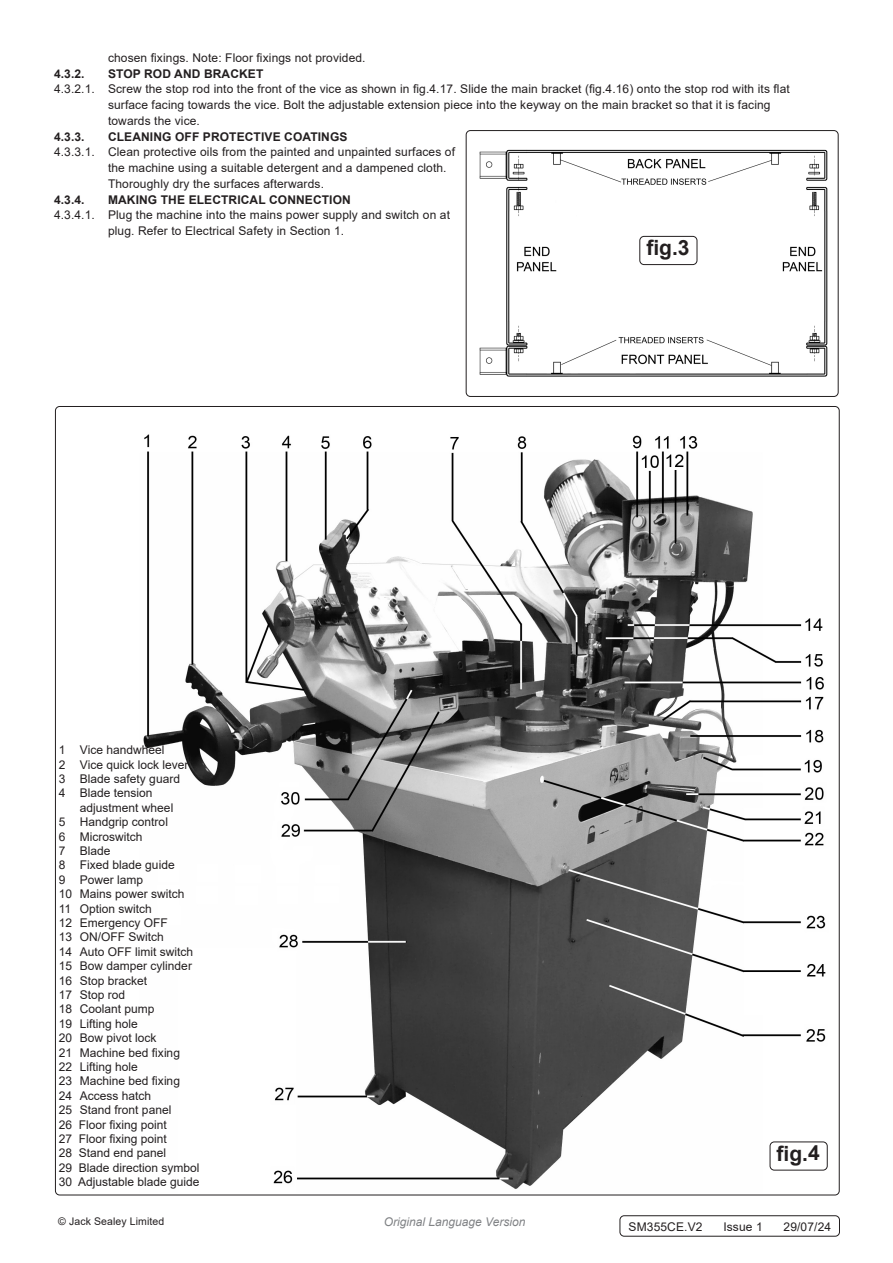
<style>
.page{position:relative;width:893px;height:1263px;background:#fff}
.page>*{position:absolute;margin:0;border:0;box-sizing:border-box;transform-origin:0 0}
.t1{font:700 21px "Arial";color:#231f20}
.Body{font:12px/15.8px "Arial";letter-spacing:.01em;color:#231f20}
.t2{font:700 12px "Arial";letter-spacing:.01em;color:#231f20}
.Body__Footer{font:12px "Arial";letter-spacing:.01em;color:#231f20}
.t3{font:italic 12px "Arial";color:#808285}
.Body__Justified__7pt{font:10.5px "Arial";letter-spacing:.01em;color:#231f20}
</style>
<div class="page">
<img style="left:479px;top:149px;width:349px;height:228px">
<div style="left:466px;top:130px;width:372px;height:267px;border:1px solid #231f20;border-radius:4px"></div>
<img style="left:143px;top:434px;width:685px;height:755px">
<div style="left:770px;top:1142px;width:57px;height:28px;background:#fff;border-radius:4px"></div>
<div style="left:770px;top:1141px;width:58px;height:29px;border:1px solid #231f20;border-radius:4px"></div>
<div style="left:620px;top:1215px;width:220px;height:21px;border:1px solid #231f20;border-radius:4px"></div>
<div style="left:640px;top:236px;width:57px;height:29px;background:#fff;border-radius:4px"></div>
<div style="left:639px;top:236px;width:58px;height:29px;border:1px solid #231f20;border-radius:4px"></div>
<p class="Body" style="left:108px;top:50px;width:259px">chosen fixings. Note: Floor fixings not provided.</p>
<p class="t2" style="left:54px;top:65px;width:32px">4.3.2.</p>
<p class="t2" style="left:108px;top:65px;width:157px">STOP ROD AND BRACKET</p>
<p class="Body" style="left:108px;top:81px;width:683px;text-indent:-54px">4.3.2.1. Screw the stop rod into the front of the vice as shown in fig.4.17. Slide the main bracket (fig.4.16) onto the stop rod with its flat surface facing towards the vice. Bolt the adjustable extension piece into the keyway on the main bracket so that it is facing towards the vice.</p>
<p class="t2" style="left:54px;top:128px;width:32px">4.3.3.</p>
<p class="t2" style="left:108px;top:128px;width:241px">CLEANING OFF PROTECTIVE COATINGS</p>
<p class="Body" style="left:54px;top:144px;width:403px">4.3.3.1. Clean protective oils from the painted and unpainted surfaces of</p>
<p class="Body" style="left:108px;top:160px;width:340px">the machine using a suitable detergent and a dampened cloth.<br>Thoroughly dry the surfaces afterwards.</p>
<p class="t2" style="left:54px;top:191px;width:32px">4.3.4.</p>
<p class="t2" style="left:108px;top:191px;width:244px">MAKING THE ELECTRICAL CONNECTION</p>
<p class="Body" style="left:108px;top:207px;width:344px;text-indent:-54px">4.3.4.1. Plug the machine into the mains power supply and switch on at plug. Refer to Electrical Safety in Section 1.</p>
<p class="Body" style="left:59px;top:742px;width:107px">1 Vice handwheel</p>
<p class="Body" style="left:59px;top:756px;width:131px">2 Vice quick lock lever</p>
<p class="Body" style="left:59px;top:771px;width:123px">3 Blade safety guard</p>
<p class="Body" style="left:59px;top:785px;width:95px">4 Blade tension</p>
<p class="Body" style="left:80px;top:800px;width:95px">adjustment wheel</p>
<p class="Body" style="left:59px;top:814px;width:111px">5 Handgrip control</p>
<p class="Body" style="left:59px;top:828px;width:85px">6 Microswitch</p>
<p class="Body" style="left:59px;top:843px;width:53px">7 Blade</p>
<p class="Body" style="left:59px;top:857px;width:117px">8 Fixed blade guide</p>
<p class="Body" style="left:59px;top:872px;width:86px">9 Power lamp</p>
<p class="Body" style="left:59px;top:886px;width:127px">10 Mains power switch</p>
<p class="Body" style="left:59px;top:900px;width:95px">11 Option switch</p>
<p class="Body" style="left:59px;top:915px;width:111px">12 Emergency OFF</p>
<p class="Body" style="left:59px;top:929px;width:107px">13 ON/OFF Switch</p>
<p class="Body" style="left:59px;top:944px;width:136px">14 Auto OFF limit switch</p>
<p class="Body" style="left:59px;top:958px;width:135px">15 Bow damper cylinder</p>
<p class="Body" style="left:59px;top:972px;width:90px">16 Stop bracket</p>
<p class="Body" style="left:59px;top:987px;width:68px">17 Stop rod</p>
<p class="Body" style="left:59px;top:1001px;width:97px">18 Coolant pump</p>
<p class="Body" style="left:59px;top:1016px;width:81px">19 Lifting hole</p>
<p class="Body" style="left:59px;top:1030px;width:99px">20 Bow pivot lock</p>
<p class="Body" style="left:59px;top:1044px;width:123px">21 Machine bed fixing</p>
<p class="Body" style="left:59px;top:1059px;width:81px">22 Lifting hole</p>
<p class="Body" style="left:59px;top:1073px;width:123px">23 Machine bed fixing</p>
<p class="Body" style="left:59px;top:1088px;width:94px">24 Access hatch</p>
<p class="Body" style="left:59px;top:1102px;width:114px">25 Stand front panel</p>
<p class="Body" style="left:59px;top:1116px;width:110px">26 Floor fixing point</p>
<p class="Body" style="left:59px;top:1131px;width:110px">27 Floor fixing point</p>
<p class="Body" style="left:59px;top:1145px;width:109px">28 Stand end panel</p>
<p class="Body" style="left:59px;top:1160px;width:142px">29 Blade direction symbol</p>
<p class="Body" style="left:59px;top:1174px;width:142px">30 Adjustable blade guide</p>
<p class="t1" style="left:646px;top:233px;width:45px">fig.3</p>
<p class="t1" style="left:777px;top:1138px;width:45px">fig.4</p>
<p class="Body__Justified__7pt" style="left:58px;top:1214px;width:108px">© Jack Sealey Limited</p>
<p class="t3" style="left:384px;top:1214px;width:143px">Original Language Version</p>
<p class="Body__Footer" style="left:628px;top:1218px;width:75px">SM355CE.V2</p>
<p class="Body__Footer" style="left:723px;top:1218px;width:41px">Issue 1</p>
<p class="Body__Footer" style="left:784px;top:1218px;width:49px">29/07/24</p>
</div>
